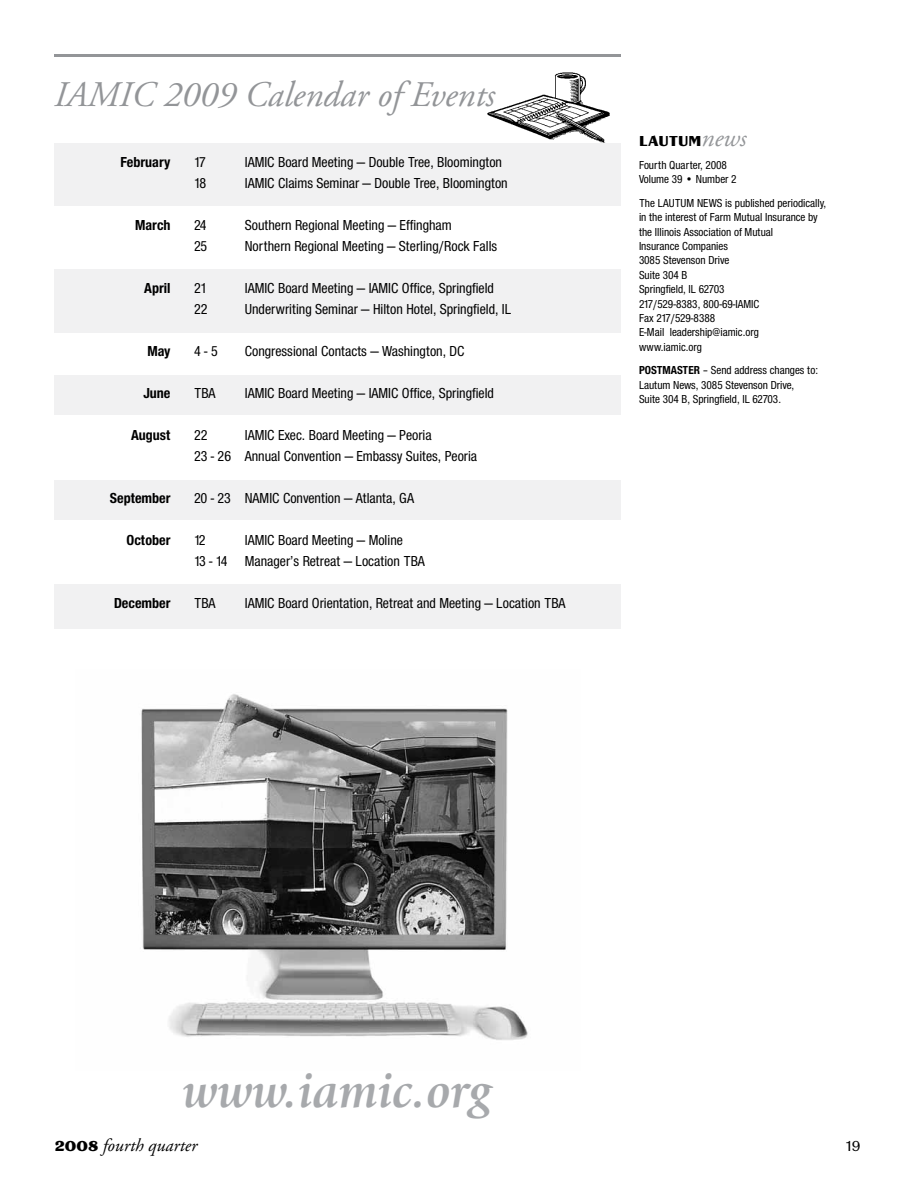
<style>
.page{position:relative;width:918px;height:1188px;background:#fff}
.page>*{position:absolute;margin:0;border:0;box-sizing:border-box;transform-origin:0 0}
.t1{font:italic 700 49.5px "Giovanni";color:#a7a9ac}
.t2{font:italic 36px "Adobe Garamond";color:#939598}
.t3{font:italic 18px "Adobe Garamond";color:#000}
.t4{font:condensed 15px/21px "Sans";color:#000;text-align:center}
.t5{font:700 condensed 15px "Sans";color:#000}
.t6{font:15px "Panache Black DTC";color:#000}
.t7{font:15px "Panache Book DTC";color:#000}
.t8{font:condensed 12px/14.4px "Sans";color:#000}
.s1{font-family:"Adobe Garamond";font-style:italic;font-size:25.5px;color:#939598}
.s2{font-weight:700}
.s3{font-family:"Panache Black DTC";font-style:normal;font-size:15px}
</style>
<div class="page">
<hr style="left:54px;top:54px;width:567px;height:3px;background:#939598">
<img style="left:141px;top:694px;width:387px;height:346px">
<div style="left:54px;top:584px;width:567px;height:45px;background:#f1f1f2"></div>
<div style="left:54px;top:480px;width:567px;height:40px;background:#f1f1f2"></div>
<div style="left:54px;top:376px;width:567px;height:39px;background:#f1f1f2"></div>
<div style="left:54px;top:269px;width:567px;height:63px;background:#f1f1f2"></div>
<div style="left:54px;top:143px;width:567px;height:63px;background:#f1f1f2"></div>
<img style="left:488px;top:73px;width:122px;height:69px">
<h2 class="t2" style="left:54px;top:76px;width:443px">IAMIC 2009 Calendar of Events</h2>
<p class="t5" style="left:120px;top:153px;width:52px">February</p>
<p class="t4" style="left:194px;top:151px;width:13px">17</p>
<p class="t4" style="left:245px;top:151px;width:259px">IAMIC Board Meeting — Double Tree, Bloomington</p>
<p class="t4" style="left:194px;top:172px;width:14px">18</p>
<p class="t4" style="left:245px;top:172px;width:264px">IAMIC Claims Seminar — Double Tree, Bloomington</p>
<p class="t5" style="left:135px;top:216px;width:37px">March</p>
<p class="t4" style="left:194px;top:214px;width:14px">24</p>
<p class="t4" style="left:245px;top:214px;width:208px">Southern Regional Meeting — Effingham</p>
<p class="t4" style="left:194px;top:235px;width:15px">25</p>
<p class="t4" style="left:245px;top:235px;width:254px">Northern Regional Meeting — Sterling/Rock Falls</p>
<p class="t5" style="left:144px;top:279px;width:28px">April</p>
<p class="t4" style="left:194px;top:277px;width:14px">21</p>
<p class="t4" style="left:245px;top:277px;width:251px">IAMIC Board Meeting — IAMIC Office, Springfield</p>
<p class="t4" style="left:194px;top:298px;width:15px">22</p>
<p class="t4" style="left:245px;top:298px;width:268px">Underwriting Seminar — Hilton Hotel, Springfield, IL</p>
<p class="t5" style="left:147px;top:342px;width:25px">May</p>
<p class="t4" style="left:194px;top:340px;width:25px">4 - 5</p>
<p class="t4" style="left:245px;top:340px;width:221px">Congressional Contacts — Washington, DC</p>
<p class="t5" style="left:143px;top:384px;width:29px">June</p>
<p class="t4" style="left:194px;top:382px;width:23px">TBA</p>
<p class="t4" style="left:245px;top:382px;width:251px">IAMIC Board Meeting — IAMIC Office, Springfield</p>
<p class="t5" style="left:131px;top:426px;width:41px">August</p>
<p class="t4" style="left:194px;top:424px;width:15px">22</p>
<p class="t4" style="left:194px;top:424px;width:285px">IAMIC Exec. Board Meeting — Peoria<br>23 - 26 Annual Convention — Embassy Suites, Peoria</p>
<p class="t5" style="left:110px;top:489px;width:62px">September</p>
<p class="t4" style="left:194px;top:487px;width:221px">20 - 23 NAMIC Convention — Atlanta, GA</p>
<p class="t5" style="left:127px;top:531px;width:45px">October</p>
<p class="t4" style="left:194px;top:529px;width:13px">12</p>
<p class="t4" style="left:194px;top:529px;width:232px;text-align:left;text-indent:51px">IAMIC Board Meeting — Moline<br>13 - 14 Manager’s Retreat — Location TBA</p>
<p class="t5" style="left:114px;top:594px;width:58px">December</p>
<p class="t4" style="left:194px;top:592px;width:23px">TBA</p>
<p class="t4" style="left:245px;top:592px;width:322px">IAMIC Board Orientation, Retreat and Meeting — Location TBA</p>
<p class="t6" style="left:639px;top:131px;width:109px">LAUTUM<span class="s1">news</span></p>
<p class="t8" style="left:639px;top:158px;width:99px">Fourth Quarter, 2008<br>Volume 39 • Number 2</p>
<p class="t8" style="left:639px;top:195px;width:189px">The LAUTUM NEWS is published periodically, in the interest of Farm Mutual Insurance by the Illinois Association of Mutual<br>Insurance Companies<br>3085 Stevenson Drive<br>Suite 304 B<br>Springfield, IL 62703<br>217/529-8383, 800-69-IAMIC<br>Fax 217/529-8388<br>E-Mail leadership@iamic.org<br>www.iamic.org</p>
<p class="t8" style="left:639px;top:363px;width:181px"><span class="s2">POSTMASTER</span> – Send address changes to:<br>Lautum News, 3085 Stevenson Drive,<br>Suite 304 B, Springfield, IL 62703.</p>
<h1 class="t1" style="left:183px;top:1064px;width:311px">www.iamic.org</h1>
<p class="t3" style="left:54px;top:1136px;width:145px"><span class="s3">2008</span> fourth quarter</p>
<p class="t7" style="left:845px;top:1137px;width:17px">19</p>
</div>
